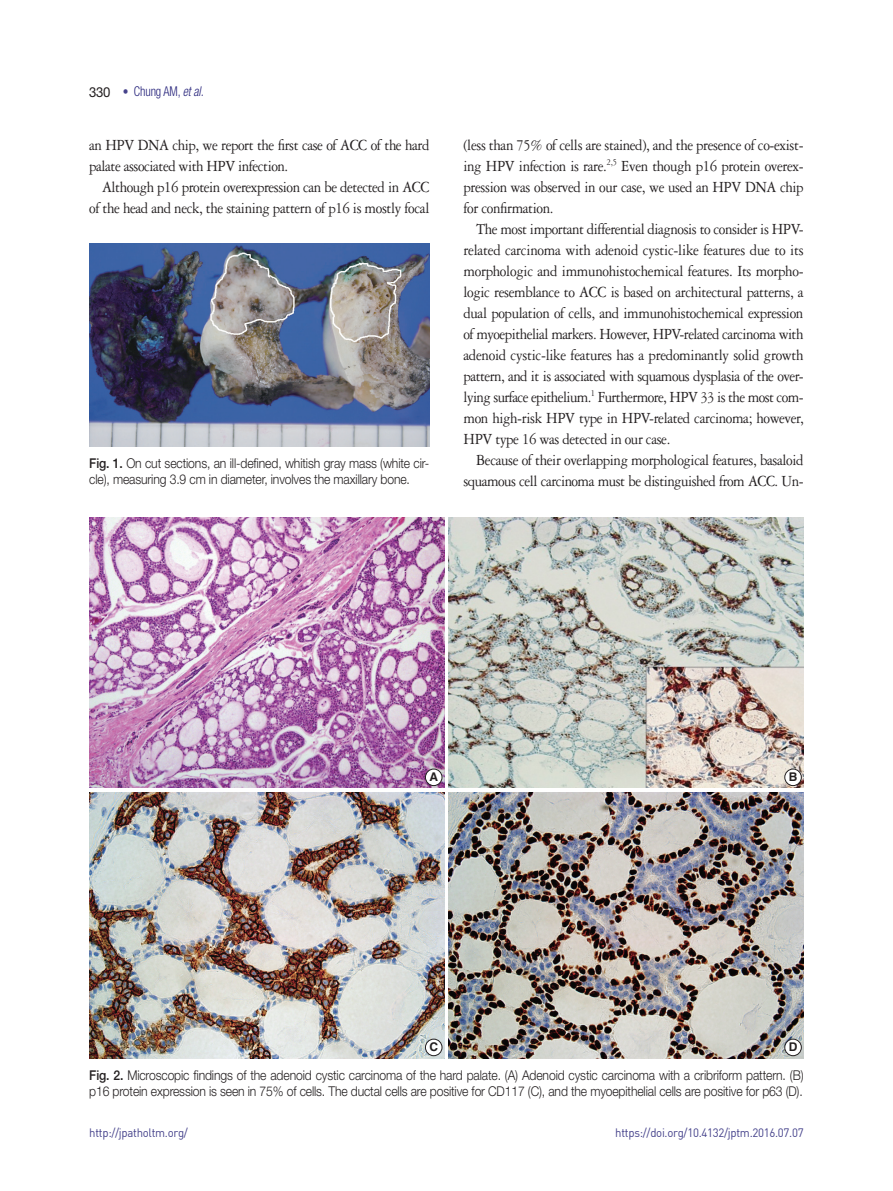
<style>
.page{position:relative;width:893px;height:1191px;background:#fff}
.page>*{position:absolute;margin:0;border:0;box-sizing:border-box;transform-origin:0 0}
.본문{font:16.5px/21px "Garamond 3 LT Std";letter-spacing:-.025em;color:#231f20;text-align:right;scale:.9 1}
.그림제목{font:300 13.5px/16.2px "Helvetica Neue LT Std";letter-spacing:-.01em;color:#231f20;scale:.9 1}
.t1{font:300 condensed 13.5px "Helvetica Neue LT Std";letter-spacing:-.01em;color:#26237b;scale:.9 1}
.t2{font:12px "Dinreg";letter-spacing:-.025em;color:#45428b;scale:.95 1}
.t3{font:700 12px "Helvetica LT Std";color:#231f20}
.s1{font-weight:400;font-stretch:normal;font-size:13.8px;color:#231f20}
.s2{font-size:12.75px;color:#45428b}
.s3{font-style:italic}
.s4{font-weight:500}
</style>
<div class="page">
<img style="left:89px;top:243px;width:340px;height:203px">
<img style="left:89px;top:517px;width:355px;height:271px">
<img style="left:89px;top:792px;width:355px;height:266px">
<img style="left:449px;top:517px;width:355px;height:271px">
<img style="left:449px;top:792px;width:355px;height:266px">
<div style="left:425px;top:769px;width:17px;height:16px;background:#fff;border-radius:50%"></div>
<div style="left:425px;top:769px;width:17px;height:17px;border:1px solid #231f20;border-radius:50%"></div>
<div style="left:785px;top:769px;width:16px;height:16px;background:#fff;border-radius:50%"></div>
<div style="left:784px;top:769px;width:17px;height:17px;border:1px solid #231f20;border-radius:50%"></div>
<div style="left:425px;top:1039px;width:17px;height:16px;background:#fff;border-radius:50%"></div>
<div style="left:425px;top:1039px;width:17px;height:17px;border:1px solid #231f20;border-radius:50%"></div>
<div style="left:785px;top:1039px;width:16px;height:16px;background:#fff;border-radius:50%"></div>
<div style="left:784px;top:1039px;width:17px;height:17px;border:1px solid #231f20;border-radius:50%"></div>
<p class="t1" style="left:89px;top:84px;width:129px"><span class="s1">330</span> <span class="s2">•</span> Chung AM, <span class="s3">et al.</span></p>
<p class="본문" style="left:89px;top:134px;width:379px;text-align:left">an HPV DNA chip, we report the first case of ACC of the hard palate associated with HPV infection.</p>
<p class="본문" style="left:89px;top:176px;width:379px">Although p16 protein overexpression can be detected in ACC of the head and neck, the staining pattern of p16 is mostly focal</p>
<p class="그림제목" style="left:89px;top:455px;width:379px"><span class="s4">Fig. 1.</span> On cut sections, an ill-defined, whitish gray mass (white cir&shy;cle), measuring 3.9 cm in diameter, involves the maxillary bone.</p>
<p class="본문" style="left:463px;top:134px;width:379px;text-align:justify">(less than 75% of cells are stained), and the presence of co-exist&shy;ing HPV infection is rare.<sup>2,5</sup> Even though p16 protein overex&shy;pression was observed in our case, we used an HPV DNA chip for confirmation.</p>
<p class="본문" style="left:463px;top:218px;width:380px;text-align:justify;text-indent:13px">The most important differential diagnosis to consider is HPV&shy;related carcinoma with adenoid cystic-like features due to its morphologic and immunohistochemical features. Its morpho&shy;logic resemblance to ACC is based on architectural patterns, a dual population of cells, and immunohistochemical expression of myoepithelial markers. However, HPV-related carcinoma with adenoid cystic-like features has a predominantly solid growth pattern, and it is associated with squamous dysplasia of the over&shy;lying surface epithelium.<sup>1</sup> Furthermore, HPV 33 is the most com&shy;mon high-risk HPV type in HPV-related carcinoma; however, HPV type 16 was detected in our case.</p>
<p class="본문" style="left:463px;top:449px;width:379px">Because of their overlapping morphological features, basaloid squamous cell carcinoma must be distinguished from ACC. Un-</p>
<p class="t3" style="left:429px;top:769px;width:10px">A</p>
<p class="t3" style="left:789px;top:769px;width:10px">B</p>
<p class="t3" style="left:429px;top:1039px;width:10px">C</p>
<p class="t3" style="left:789px;top:1039px;width:10px">D</p>
<p class="그림제목" style="left:89px;top:1066px;width:795px"><span class="s4">Fig. 2.</span> Microscopic findings of the adenoid cystic carcinoma of the hard palate. (A) Adenoid cystic carcinoma with a cribriform pattern. (B) p16 protein expression is seen in 75% of cells. The ductal cells are positive for CD117 (C), and the myoepithelial cells are positive for p63 (D).</p>
<p class="t2" style="left:89px;top:1125px;width:105px">http://jpatholtm.org/</p>
<p class="t2" style="left:615px;top:1125px;width:200px">https://doi.org/10.4132/jptm.2016.07.07</p>
</div>
